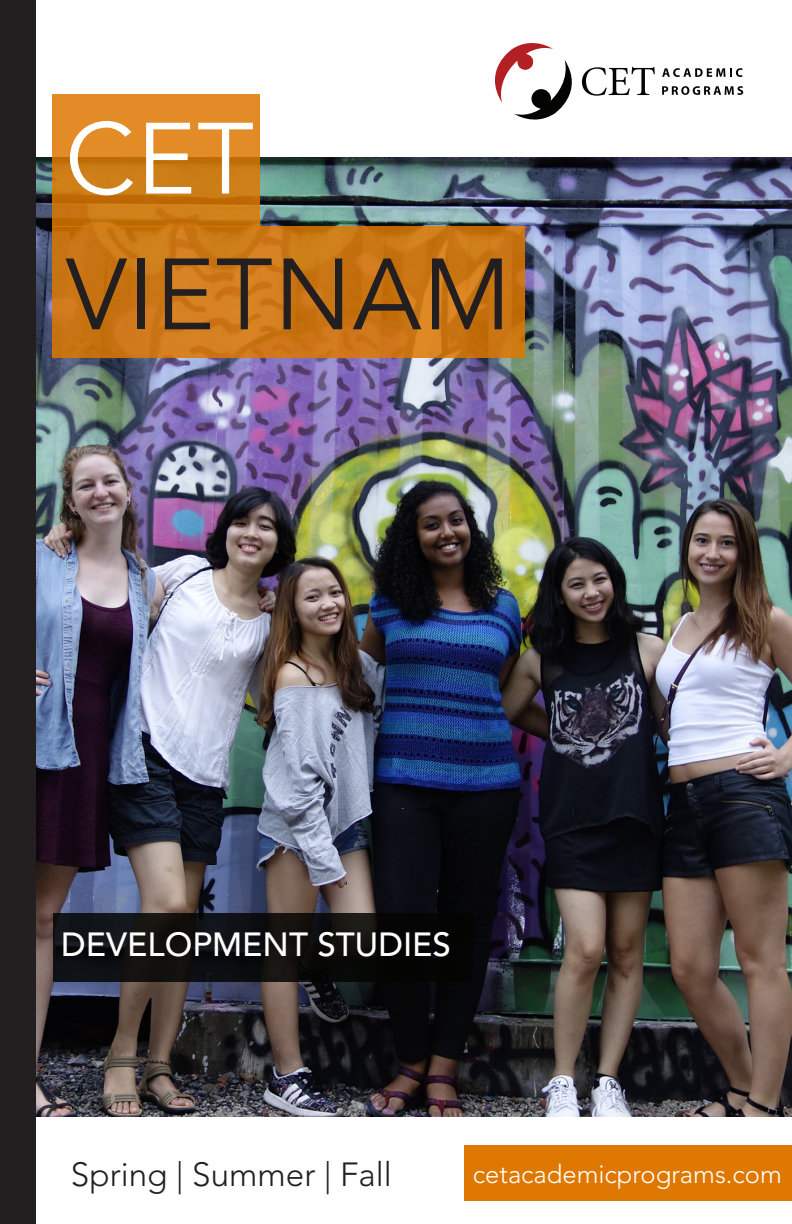
<style>
.page{position:relative;width:792px;height:1224px;background:#fff}
.page>*{position:absolute;margin:0;border:0;box-sizing:border-box;transform-origin:0 0}
.t1{font:100px "Avenir LT Std";letter-spacing:.01em;color:#231f20}
.t2{font:100px "Avenir LT Std";color:#fff}
.t3{font:300 33.2px "Avenir LT Std";color:#231f20}
.t4{font:500 33.2px "Avenir LT Std";color:#fff}
.t5{font:300 25.6px "Avenir LT Std";color:#fff}
</style>
<div class="page">
<div style="left:464px;top:1145px;width:328px;height:56px;background:#de7800"></div>
<img style="left:36px;top:158px;width:756px;height:959px">
<svg style="left:495px;top:43px;width:160px;height:77px"></svg>
<svg style="left:662px;top:68px;width:81px;height:9px"></svg>
<svg style="left:662px;top:86px;width:81px;height:9px"></svg>
<div style="left:0;top:0;width:36px;height:1224px;background:#231f20"></div>
<svg style="left:53px;top:94px;width:207px;height:132px;background:#d5811b"></svg>
<svg style="left:53px;top:226px;width:472px;height:132px;background:#cb7716"></svg>
<svg style="left:53px;top:913px;width:419px;height:68px;background:#0d0d0d"></svg>
<p class="t2" style="left:65px;top:102px;width:191px">CET</p>
<p class="t1" style="left:66px;top:237px;width:447px">VIETNAM</p>
<p class="t4" style="left:61px;top:925px;width:391px">DEVELOPMENT STUDIES</p>
<p class="t3" style="left:71px;top:1155px;width:322px">Spring | Summer | Fall</p>
<p class="t5" style="left:473px;top:1159px;width:310px">cetacademicprograms.com</p>
</div>
